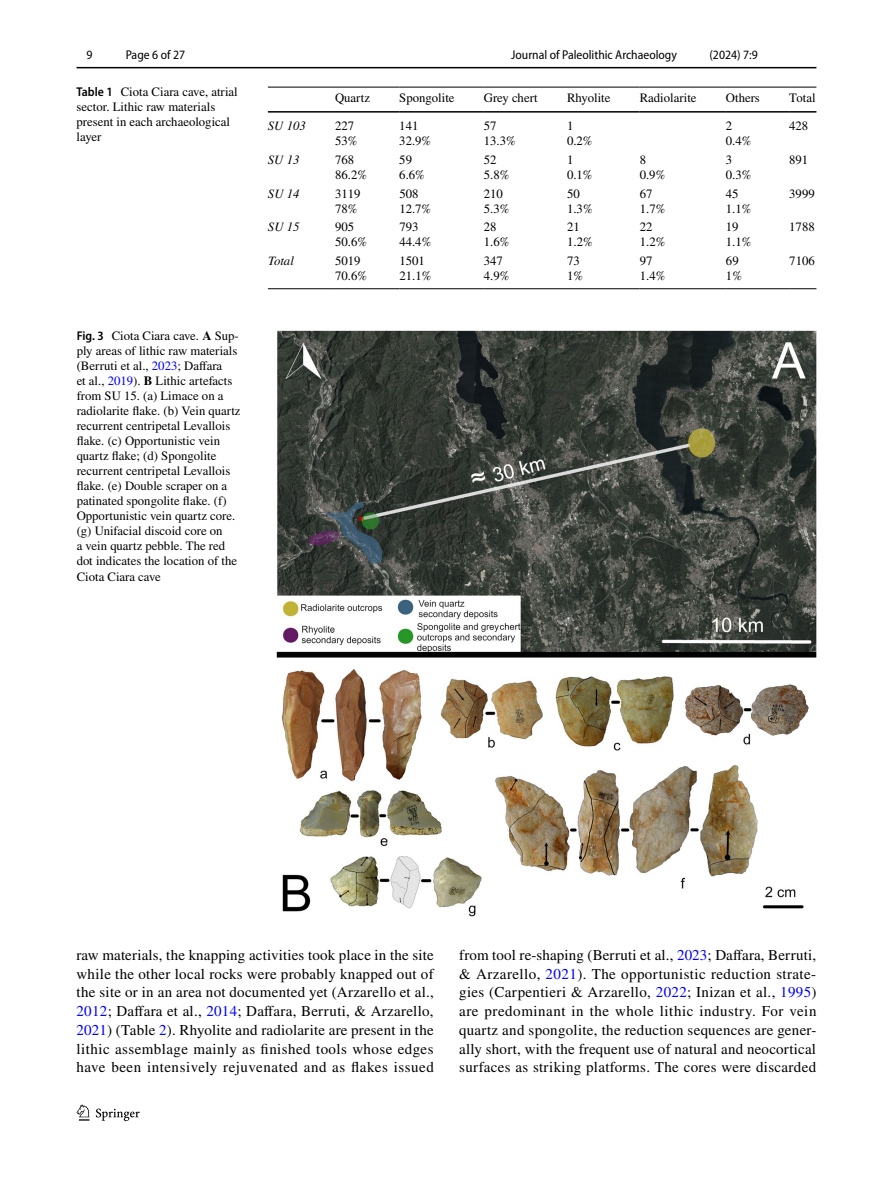
<style>
.page{position:relative;width:893px;height:1187px;background:#fff}
.page>*{position:absolute;margin:0;border:0;box-sizing:border-box;transform-origin:0 0}
.t1{font:15px/18.8px "STIX";letter-spacing:.02em;color:#000;text-align:justify}
.t2{font:12.75px/15px "STIX";color:#000}
.t3{font:semi-condensed 12.75px "Myriad Pro";color:#000}
.t4{font:italic 12.75px "STIX";color:#000}
.s1{font-family:"Myriad Pro";font-weight:600;font-stretch:semi-condensed}
.s2{font-weight:700}
.s3{color:#00f}
</style>
<div class="page">
<hr style="left:77px;top:67px;width:739px;height:1px;background:#000">
<svg style="left:77px;top:1104px;width:12px;height:16px"></svg>
<svg style="left:96px;top:1108px;width:44px;height:12px"></svg>
<hr style="left:268px;top:87px;width:67px;height:1px;background:#000">
<hr style="left:268px;top:111px;width:67px;height:2px;background:#000">
<hr style="left:335px;top:87px;width:64px;height:1px;background:#000">
<hr style="left:335px;top:111px;width:64px;height:2px;background:#000">
<hr style="left:399px;top:87px;width:85px;height:1px;background:#000">
<hr style="left:399px;top:111px;width:85px;height:2px;background:#000">
<hr style="left:484px;top:87px;width:83px;height:1px;background:#000">
<hr style="left:484px;top:111px;width:83px;height:2px;background:#000">
<hr style="left:567px;top:87px;width:73px;height:1px;background:#000">
<hr style="left:567px;top:111px;width:73px;height:2px;background:#000">
<hr style="left:640px;top:87px;width:86px;height:1px;background:#000">
<hr style="left:640px;top:111px;width:86px;height:2px;background:#000">
<hr style="left:726px;top:87px;width:63px;height:1px;background:#000">
<hr style="left:726px;top:111px;width:63px;height:2px;background:#000">
<svg style="left:789px;top:87px;width:27px;height:1px"></svg>
<hr style="left:789px;top:111px;width:27px;height:2px;background:#000">
<hr style="left:268px;top:288px;width:67px;height:1px;background:#000">
<hr style="left:335px;top:288px;width:64px;height:1px;background:#000">
<hr style="left:399px;top:288px;width:85px;height:1px;background:#000">
<hr style="left:484px;top:288px;width:83px;height:1px;background:#000">
<hr style="left:567px;top:288px;width:73px;height:1px;background:#000">
<hr style="left:640px;top:288px;width:86px;height:1px;background:#000">
<hr style="left:726px;top:288px;width:63px;height:1px;background:#000">
<svg style="left:789px;top:288px;width:27px;height:1px"></svg>
<img style="left:276px;top:331px;width:540px;height:585px">
<p class="t3" style="left:87px;top:48px;width:8px">9</p>
<p class="t3" style="left:126px;top:48px;width:61px">Page 6 of 27</p>
<p class="t3" style="left:511px;top:48px;width:167px">Journal of Paleolithic Archaeology</p>
<p class="t3" style="left:709px;top:48px;width:50px">(2024) 7:9</p>
<p class="t2" style="left:77px;top:85px;width:163px"><span class="s1">Table 1</span> Ciota Ciara cave, atrial sector. Lithic raw materials present in each archaeological layer</p>
<p class="t2" style="left:335px;top:91px;width:36px">Quartz</p>
<p class="t2" style="left:399px;top:91px;width:57px">Spongolite</p>
<p class="t2" style="left:484px;top:91px;width:55px">Grey chert</p>
<p class="t2" style="left:567px;top:91px;width:45px">Rhyolite</p>
<p class="t2" style="left:640px;top:91px;width:58px">Radiolarite</p>
<p class="t2" style="left:726px;top:91px;width:36px">Others</p>
<p class="t2" style="left:789px;top:91px;width:28px">Total</p>
<p class="t4" style="left:268px;top:117px;width:39px">SU 103</p>
<p class="t2" style="left:335px;top:119px;width:24px">227<br>53%</p>
<p class="t2" style="left:399px;top:119px;width:33px">141<br>32.9%</p>
<p class="t2" style="left:484px;top:119px;width:33px">57<br>13.3%</p>
<p class="t2" style="left:567px;top:119px;width:27px">1<br>0.2%</p>
<p class="t2" style="left:726px;top:119px;width:27px">2<br>0.4%</p>
<p class="t2" style="left:789px;top:119px;width:21px">428</p>
<p class="t4" style="left:268px;top:151px;width:33px">SU 13</p>
<p class="t2" style="left:335px;top:153px;width:33px">768<br>86.2%</p>
<p class="t2" style="left:399px;top:153px;width:27px">59<br>6.6%</p>
<p class="t2" style="left:484px;top:153px;width:27px">52<br>5.8%</p>
<p class="t2" style="left:567px;top:153px;width:27px">1<br>0.1%</p>
<p class="t2" style="left:640px;top:153px;width:27px">8<br>0.9%</p>
<p class="t2" style="left:726px;top:153px;width:27px">3<br>0.3%</p>
<p class="t2" style="left:789px;top:153px;width:21px">891</p>
<p class="t4" style="left:268px;top:184px;width:33px">SU 14</p>
<p class="t2" style="left:335px;top:187px;width:27px">3119<br>78%</p>
<p class="t2" style="left:399px;top:187px;width:33px">508<br>12.7%</p>
<p class="t2" style="left:484px;top:187px;width:27px">210<br>5.3%</p>
<p class="t2" style="left:567px;top:187px;width:27px">50<br>1.3%</p>
<p class="t2" style="left:640px;top:187px;width:27px">67<br>1.7%</p>
<p class="t2" style="left:726px;top:187px;width:27px">45<br>1.1%</p>
<p class="t2" style="left:789px;top:187px;width:27px">3999</p>
<p class="t4" style="left:268px;top:218px;width:33px">SU 15</p>
<p class="t2" style="left:335px;top:220px;width:33px">905<br>50.6%</p>
<p class="t2" style="left:399px;top:220px;width:33px">793<br>44.4%</p>
<p class="t2" style="left:484px;top:220px;width:27px">28<br>1.6%</p>
<p class="t2" style="left:567px;top:220px;width:27px">21<br>1.2%</p>
<p class="t2" style="left:640px;top:220px;width:27px">22<br>1.2%</p>
<p class="t2" style="left:726px;top:220px;width:27px">19<br>1.1%</p>
<p class="t2" style="left:789px;top:220px;width:27px">1788</p>
<p class="t4" style="left:268px;top:252px;width:27px">Total</p>
<p class="t2" style="left:335px;top:254px;width:33px">5019<br>70.6%</p>
<p class="t2" style="left:399px;top:254px;width:33px">1501<br>21.1%</p>
<p class="t2" style="left:484px;top:254px;width:27px">347<br>4.9%</p>
<p class="t2" style="left:567px;top:254px;width:17px">73<br>1%</p>
<p class="t2" style="left:640px;top:254px;width:27px">97<br>1.4%</p>
<p class="t2" style="left:726px;top:254px;width:17px">69<br>1%</p>
<p class="t2" style="left:789px;top:254px;width:27px">7106</p>
<p class="t2" style="left:77px;top:329px;width:165px"><span class="s1">Fig. 3</span> Ciota Ciara cave. <span class="s2">A</span> Sup&shy;ply areas of lithic raw materials (Berruti et al., <span class="s3">2023</span>; Daffara<br>et al., <span class="s3">2019</span>). <span class="s2">B</span> Lithic artefacts from SU 15. (a) Limace on a radiolarite flake. (b) Vein quartz recurrent centripetal Levallois flake. (c) Opportunistic vein quartz flake; (d) Spongolite recurrent centripetal Levallois flake. (e) Double scraper on a patinated spongolite flake. (f)<br>Opportunistic vein quartz core. (g) Unifacial discoid core on<br>a vein quartz pebble. The red dot indicates the location of the<br>Ciota Ciara cave</p>
<p class="t1" style="left:77px;top:946px;width:359px">raw materials, the knapping activities took place in the site while the other local rocks were probably knapped out of the site or in an area not documented yet (Arzarello et al., <span class="s3">2012</span>; Daffara et al., <span class="s3">2014</span>; Daffara, Berruti, &amp; Arzarello, <span class="s3">2021</span>) (Table <span class="s3">2</span>). Rhyolite and radiolarite are present in the lithic assemblage mainly as finished tools whose edges have been intensively rejuvenated and as flakes issued</p>
<p class="t1" style="left:459px;top:946px;width:359px">from tool re-shaping (Berruti et al., <span class="s3">2023</span>; Daffara, Berruti, &amp; Arzarello, <span class="s3">2021</span>). The opportunistic reduction strate&shy;gies (Carpentieri &amp; Arzarello, <span class="s3">2022</span>; Inizan et al., <span class="s3">1995</span>) are predominant in the whole lithic industry. For vein quartz and spongolite, the reduction sequences are gener&shy;ally short, with the frequent use of natural and neocortical surfaces as striking platforms. The cores were discarded</p>
</div>
